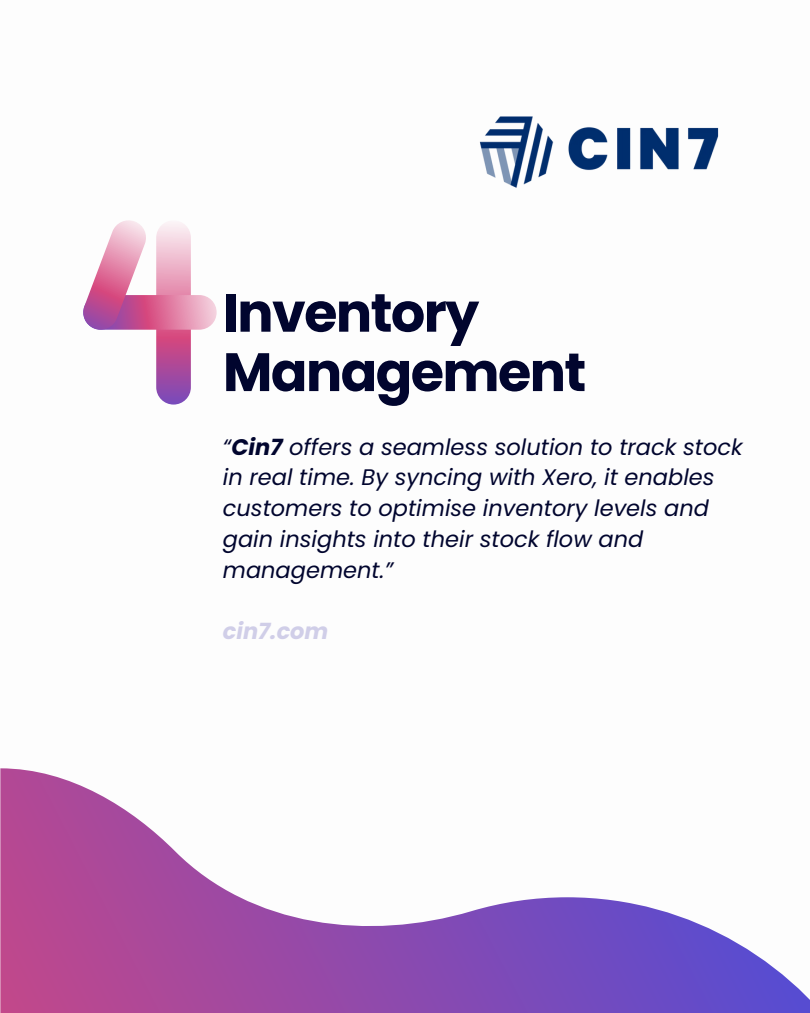
<style>
.page{position:relative;width:810px;height:1013px;background:#fff}
.page>*{position:absolute;margin:0;border:0;box-sizing:border-box;transform-origin:0 0}
.t1{font:700 53.9px/59.3px "Poppins";letter-spacing:-.03em;color:#01052e}
.t2{font:italic 22.5px/30.8px "Poppins";color:#01052e}
.t3{font:italic 700 22.5px "Poppins";color:#d0cee8}
.s1{font-weight:700}
</style>
<div class="page">
<svg style="left:0;top:768px;width:809px;height:244px"></svg>
<svg style="left:156px;top:220px;width:35px;height:184px;background:#cf84b4"></svg>
<svg style="left:83px;top:295px;width:133px;height:35px;background:#e48bad"></svg>
<svg style="left:83px;top:220px;width:65px;height:110px"></svg>
<img style="left:479px;top:116px;width:240px;height:72px">
<p class="t1" style="left:223px;top:283px;width:365px">Inventory<br>Management</p>
<p class="t2" style="left:223px;top:431px;width:521px">“<span class="s1">Cin7</span> offers a seamless solution to track stock in real time. By syncing with Xero, it enables customers to optimise inventory levels and gain insights into their stock flow and management.”</p>
<h1 class="t3" style="left:223px;top:615px;width:107px">cin7.com</h1>
</div>
